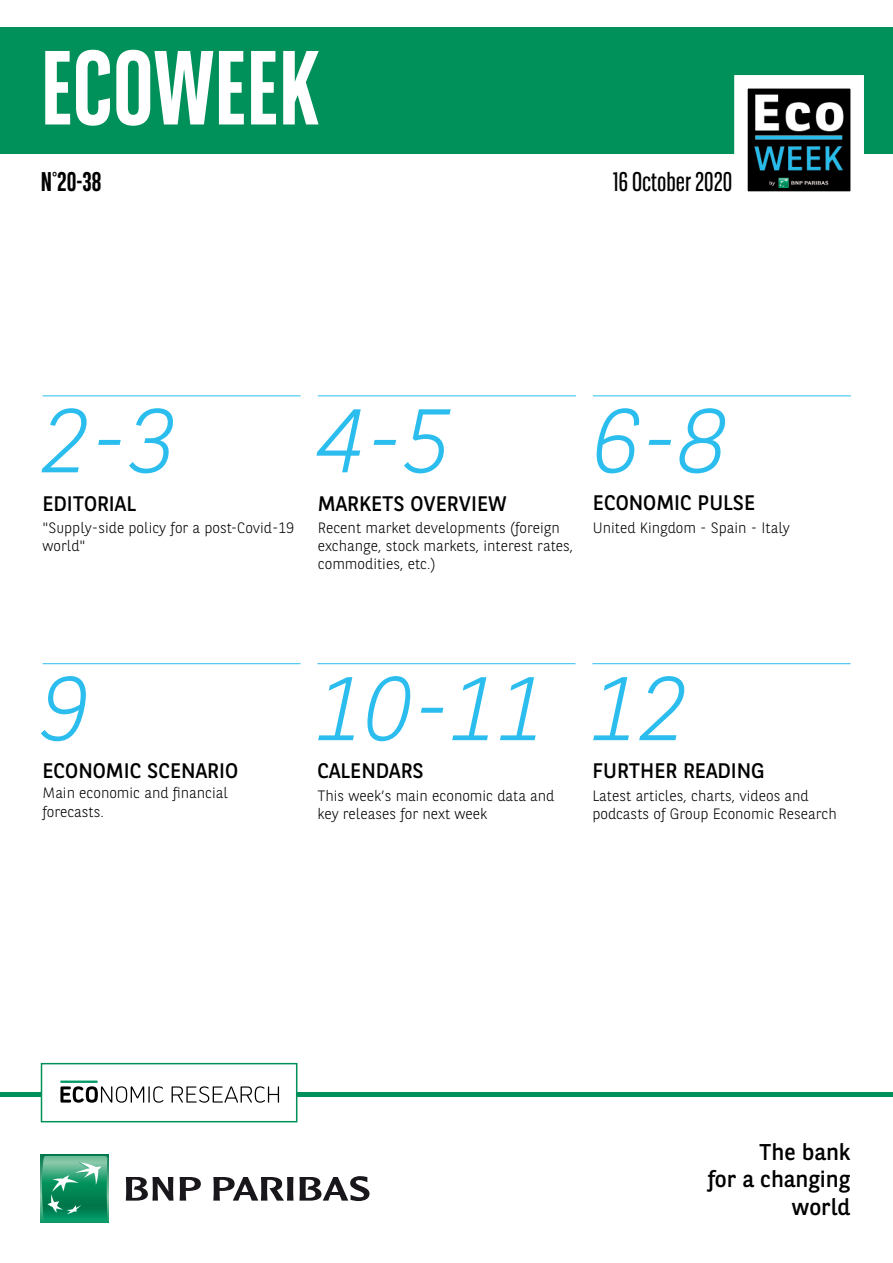
<style>
.page{position:relative;width:893px;height:1263px;background:#fff}
.page>*{position:absolute;margin:0;border:0;box-sizing:border-box;transform-origin:0 0}
.t1{font:700 105px "BNPP Sans Condensed";color:#fff}
.t2{font:italic 300 90px "BNPP Sans";color:#2abdee}
.t3{font:27px "BNPP Sans Condensed";color:#000}
.t4{font:700 27px "BNPP Sans Condensed";color:#000}
.t5{font:22.8px/27.3px "BNPP Sans";color:#000;text-align:right}
.t6{font:21px "BNPP Sans";color:#000}
.t7{font:300 15px/18px "BNPP Sans";color:#000}
</style>
<div class="page">
<div style="left:1px;top:27px;width:892px;height:127px;background:#00915b"></div>
<hr style="left:0;top:1093px;width:893px;height:4px;background:#00915b">
<svg style="left:41px;top:1155px;width:68px;height:68px"></svg>
<svg style="left:42px;top:1156px;width:65px;height:64px;background:#35a178"></svg>
<svg style="left:126px;top:1177px;width:47px;height:23px"></svg>
<svg style="left:180px;top:1177px;width:21px;height:23px"></svg>
<svg style="left:213px;top:1176px;width:156px;height:25px"></svg>
<svg style="left:734px;top:75px;width:130px;height:117px;background:#6e7a7d"></svg>
<div style="left:41px;top:1063px;width:256px;height:59px;background:#fff;border:2px solid #00915b"></div>
<svg style="left:172px;top:1086px;width:107px;height:17px"></svg>
<svg style="left:60px;top:1080px;width:103px;height:23px"></svg>
<hr style="left:42px;top:395px;width:258px;height:1px;background:#2abdee">
<hr style="left:42px;top:663px;width:258px;height:1px;background:#2abdee">
<hr style="left:317px;top:663px;width:258px;height:1px;background:#2abdee">
<hr style="left:592px;top:663px;width:258px;height:1px;background:#2abdee">
<hr style="left:318px;top:395px;width:258px;height:1px;background:#2abdee">
<hr style="left:593px;top:395px;width:258px;height:1px;background:#2abdee">
<h1 class="t1" style="left:41px;top:27px;width:280px">ECOWEEK</h1>
<h3 class="t4" style="left:41px;top:166px;width:62px">N°20-38</h3>
<h3 class="t3" style="left:613px;top:165px;width:121px">16 October 2020</h3>
<h2 class="t2" style="left:42px;top:379px;width:136px">2-3</h2>
<h3 class="t6" style="left:42px;top:489px;width:95px">EDITORIAL</h3>
<p class="t7" style="left:42px;top:518px;width:253px">"Supply-side policy for a post-Covid-19 world"</p>
<h2 class="t2" style="left:318px;top:379px;width:136px">4-5</h2>
<h3 class="t6" style="left:318px;top:489px;width:190px">MARKETS OVERVIEW</h3>
<p class="t7" style="left:318px;top:518px;width:257px">Recent market developments (foreign exchange, stock markets, interest rates, commodities, etc.)</p>
<h2 class="t2" style="left:593px;top:379px;width:136px">6-8</h2>
<h3 class="t6" style="left:593px;top:489px;width:164px">ECONOMIC PULSE</h3>
<p class="t7" style="left:593px;top:518px;width:199px">United Kingdom - Spain - Italy</p>
<h2 class="t2" style="left:42px;top:647px;width:49px">9</h2>
<h3 class="t6" style="left:42px;top:757px;width:197px">ECONOMIC SCENARIO</h3>
<p class="t7" style="left:42px;top:782px;width:187px;line-height:19.2px">Main economic and financial forecasts.</p>
<h2 class="t2" style="left:317px;top:647px;width:231px">10-11</h2>
<h3 class="t6" style="left:317px;top:757px;width:108px">CALENDARS</h3>
<p class="t7" style="left:317px;top:786px;width:239px">This week’s main economic data and key releases for next week</p>
<h2 class="t2" style="left:592px;top:647px;width:97px">12</h2>
<h3 class="t6" style="left:592px;top:757px;width:174px">FURTHER READING</h3>
<p class="t7" style="left:592px;top:786px;width:246px">Latest articles, charts, videos and podcasts of Group Economic Research</p>
<h3 class="t5" style="left:708px;top:1137px;width:144px">The bank<br>for a changing world</h3>
</div>
